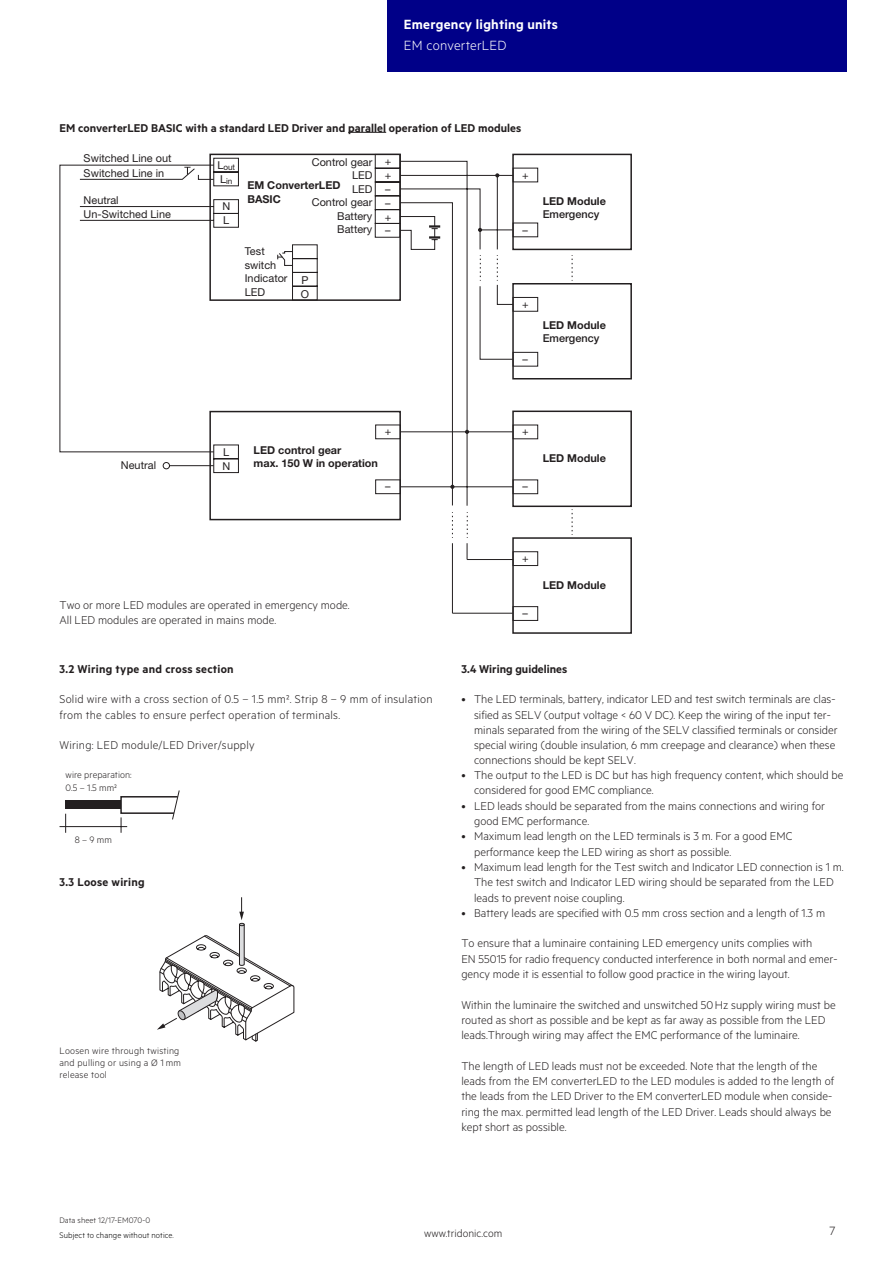
<style>
.page{position:relative;width:893px;height:1263px;background:#fff}
.page>*{position:absolute;margin:0;border:0;box-sizing:border-box;transform-origin:0 0}
.t1{font:15px "Tridonic Metric Print Semi";letter-spacing:.015em;color:#fff}
.t2{font:15px "Tridonic Metric Print Light";letter-spacing:.015em;color:#fff}
.t3{font:13.5px "Tridonic Metric Print Light";color:#231f20}
.t4{font:12.75px/15.3px "Tridonic Metric Print Light";color:#231f20}
.t5{font:12.75px/15.1px "Tridonic Metric Print Light";letter-spacing:.02em;color:#231f20}
.t6{font:12.75px "Tridonic Metric Print Semi";letter-spacing:.005em;color:#231f20}
.t7{font:12px "Tridonic Metric Print Light";letter-spacing:.005em;color:#231f20}
.t8{font:10.95px/13.8px "Helvetica Neue LTW1 G";letter-spacing:.005em;color:#231f20}
.t9{font:700 10.95px/13.8px "Helvetica Neue LTW1 G";color:#231f20}
.t10{font:700 10.8px/13px "Helvetica Neue LTW1 G";color:#231f20}
.t11{font:500 10.8px "Helvetica Neue LTW1 G";color:#231f20}
.t12{font:10.5px/12px "Tridonic Metric Print Light";letter-spacing:.02em;color:#231f20}
.t13{font:9px "Tridonic Metric Print Light";letter-spacing:.01em;color:#000}
.t14{font:9px "Tridonic Metric Print Light";letter-spacing:.005em;color:#231f20}
.t15{font:8.1px/13.8px "Helvetica Neue LTW1 G";color:#231f20;text-align:center}
</style>
<div class="page">
<div style="left:387px;top:0;width:459px;height:72px;background:#008"></div>
<hr style="left:348px;top:132px;width:38px;height:1px;background:#231f20">
<div style="left:512px;top:283px;width:120px;height:96px;border:2px solid #231f20"></div>
<div style="left:209px;top:411px;width:192px;height:109px;background:#fff;border:2px solid #231f20"></div>
<div style="left:512px;top:154px;width:120px;height:96px;border:2px solid #231f20"></div>
<div style="left:512px;top:537px;width:120px;height:97px;border:2px solid #231f20"></div>
<svg style="left:512px;top:551px;width:26px;height:70px"></svg>
<div style="left:512px;top:411px;width:120px;height:96px;background:#fff;border:2px solid #231f20"></div>
<svg style="left:60px;top:161px;width:513px;height:350px"></svg>
<svg style="left:572px;top:513px;width:1px;height:22px"></svg>
<svg style="left:514px;top:254px;width:59px;height:113px"></svg>
<svg style="left:399px;top:175px;width:115px;height:439px"></svg>
<svg style="left:79px;top:157px;width:361px;height:109px"></svg>
<div style="left:66px;top:800px;width:55px;height:9px;background:#231f20"></div>
<svg style="left:65px;top:814px;width:1px;height:19px"></svg>
<hr style="left:60px;top:826px;width:67px;height:1px;background:#231f20">
<svg style="left:120px;top:790px;width:60px;height:43px"></svg>
<svg style="left:157px;top:897px;width:137px;height:144px"></svg>
<p class="t1" style="left:404px;top:15px;width:156px">Emergency lighting units</p>
<p class="t2" style="left:404px;top:37px;width:104px">EM converterLED</p>
<p class="t6" style="left:60px;top:120px;width:463px">EM converterLED BASIC with a standard LED Driver and parallel operation of LED modules</p>
<p class="t8" style="left:84px;top:152px;width:89px">Switched Line out</p>
<p class="t8" style="left:84px;top:166px;width:82px">Switched Line in</p>
<p class="t8" style="left:84px;top:193px;width:89px">Neutral<br>Un-Switched Line</p>
<p class="t15" style="left:217px;top:160px;width:19px"><sup>L</sup>out<br><sup>L</sup>in</p>
<p class="t8" style="left:222px;top:199px;width:9px">N<br>L</p>
<p class="t8" style="left:312px;top:155px;width:62px;text-align:right">Control gear<br>LED<br>LED<br>Control gear<br>Battery<br>Battery</p>
<p class="t9" style="left:247px;top:178px;width:95px">EM ConverterLED<br>BASIC</p>
<p class="t8" style="left:245px;top:244px;width:44px">Test switch<br>Indicator<br>LED</p>
<p class="t8" style="left:301px;top:273px;width:10px">P<br>O</p>
<p class="t8" style="left:385px;top:155px;width:8px;text-align:justify">+ + – – + –</p>
<p class="t8" style="left:522px;top:168px;width:8px">+</p>
<p class="t8" style="left:523px;top:223px;width:7px">–</p>
<p class="t8" style="left:522px;top:297px;width:8px">+</p>
<p class="t8" style="left:523px;top:352px;width:7px">–</p>
<p class="t10" style="left:543px;top:195px;width:65px">LED Module</p>
<p class="t11" style="left:543px;top:208px;width:58px">Emergency</p>
<p class="t10" style="left:543px;top:318px;width:65px">LED Module</p>
<p class="t11" style="left:543px;top:332px;width:58px">Emergency</p>
<p class="t8" style="left:121px;top:458px;width:37px">Neutral</p>
<p class="t8" style="left:222px;top:445px;width:9px">L<br>N</p>
<p class="t8" style="left:385px;top:424px;width:8px">+</p>
<p class="t10" style="left:254px;top:444px;width:126px">LED control gear<br>max. 150 W in operation</p>
<p class="t8" style="left:385px;top:479px;width:7px">–</p>
<p class="t4" style="left:60px;top:597px;width:292px">Two or more LED modules are operated in emergency mode.<br>All LED modules are operated in mains mode.</p>
<p class="t8" style="left:522px;top:424px;width:8px">+</p>
<p class="t8" style="left:523px;top:480px;width:7px">–</p>
<p class="t10" style="left:543px;top:452px;width:65px">LED Module</p>
<p class="t8" style="left:522px;top:551px;width:8px">+</p>
<p class="t8" style="left:523px;top:606px;width:7px">–</p>
<p class="t10" style="left:543px;top:578px;width:65px">LED Module</p>
<p class="t6" style="left:60px;top:661px;width:176px">3.2 Wiring type and cross section</p>
<p class="t5" style="left:60px;top:691px;width:375px">Solid wire with a cross section of 0.5 – 1.5 mm². Strip 8 – 9 mm of insulation from the cables to ensure perfect operation of terminals.</p>
<p class="t5" style="left:60px;top:737px;width:197px">Wiring: LED module/LED Driver/supply</p>
<p class="t12" style="left:66px;top:768px;width:68px;line-height:12.6px">wire preparation:<br>0.5 – 1.5 mm²</p>
<p class="t12" style="left:75px;top:833px;width:39px">8 – 9 mm</p>
<p class="t6" style="left:60px;top:874px;width:87px">3.3 Loose wiring</p>
<p class="t12" style="left:60px;top:1044px;width:123px">Loosen wire through twisting and pulling or using a Ø 1 mm release tool</p>
<p class="t6" style="left:461px;top:661px;width:107px">3.4 Wiring guidelines</p>
<p class="t4" style="left:474px;top:691px;width:365px;text-indent:-13px">• The LED terminals, battery, indicator LED and test switch terminals are clas&shy;sified as SELV (output voltage &lt; 60 V DC). Keep the wiring of the input ter&shy;minals separated from the wiring of the SELV classified terminals or consider special wiring (double insulation, 6 mm creepage and clearance) when these connections should be kept SELV.</p>
<p class="t4" style="left:474px;top:767px;width:371px;text-indent:-13px">• The output to the LED is DC but has high frequency content, which should be considered for good EMC compliance.</p>
<p class="t4" style="left:474px;top:798px;width:352px;text-indent:-13px">• LED leads should be separated from the mains connections and wiring for good EMC performance.</p>
<p class="t4" style="left:474px;top:828px;width:320px;text-indent:-13px">• Maximum lead length on the LED terminals is 3 m. For a good EMC performance keep the LED wiring as short as possible.</p>
<p class="t4" style="left:474px;top:859px;width:371px;text-indent:-13px">• Maximum lead length for the Test switch and Indicator LED connection is 1 m.<br>The test switch and Indicator LED wiring should be separated from the LED leads to prevent noise coupling.</p>
<p class="t4" style="left:461px;top:905px;width:365px">• Battery leads are specified with 0.5 mm cross section and a length of 1.3 m</p>
<p class="t4" style="left:461px;top:935px;width:378px">To ensure that a luminaire containing LED emergency units complies with<br>EN 55015 for radio frequency conducted interference in both normal and emer&shy;gency mode it is essential to follow good practice in the wiring layout.</p>
<p class="t4" style="left:461px;top:996px;width:376px">Within the luminaire the switched and unswitched 50Hz supply wiring must be routed as short as possible and be kept as far away as possible from the LED leads.Through wiring may affect the EMC performance of the luminaire.</p>
<p class="t4" style="left:461px;top:1058px;width:374px">The length of LED leads must not be exceeded. Note that the length of the leads from the EM converterLED to the LED modules is added to the length of the leads from the LED Driver to the EM converterLED module when conside&shy;ring the max. permitted lead length of the LED Driver. Leads should always be kept short as possible.</p>
<p class="t14" style="left:60px;top:1215px;width:92px">Data sheet 12/17-EM070-0</p>
<p class="t13" style="left:60px;top:1229px;width:116px">Subject to change without notice.</p>
<p class="t7" style="left:424px;top:1227px;width:80px">www.tridonic.com</p>
<p class="t3" style="left:829px;top:1223px;width:7px">7</p>
</div>
